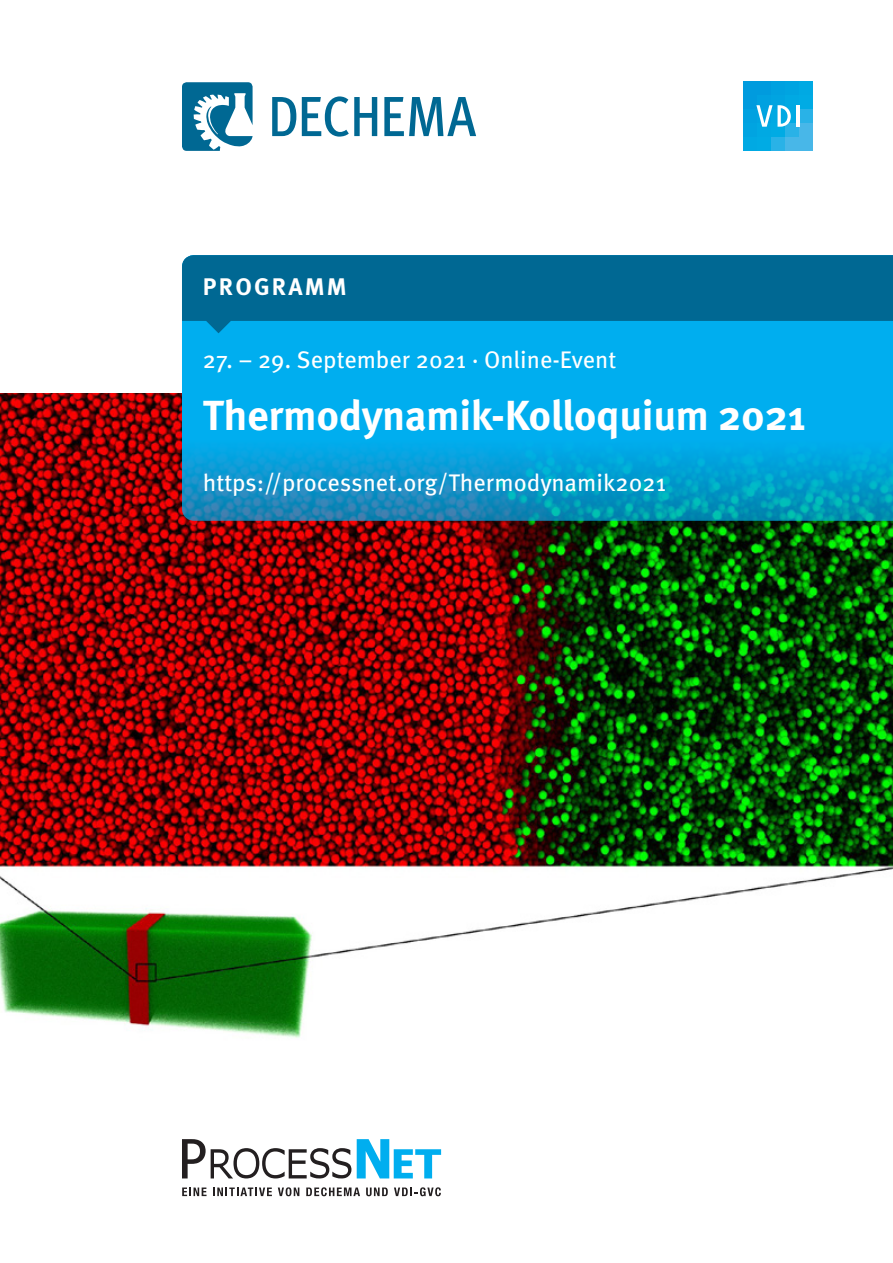
<style>
.page{position:relative;width:893px;height:1263px;background:#fff}
.page>*{position:absolute;margin:0;border:0;box-sizing:border-box;transform-origin:0 0}
.t1{font:700 42px "Meta Pro";letter-spacing:-.01em;color:#fff}
.t2{font:24px "Meta Pro";color:#fff}
.t3{font:700 24px "Meta Pro";letter-spacing:.09em;color:#fff}
</style>
<div class="page">
<img style="left:0;top:393px;width:893px;height:645px">
<svg style="left:182px;top:333px;width:711px;height:188px;background:#04a5df"></svg>
<svg style="left:182px;top:255px;width:711px;height:78px;background:#0072a1"></svg>
<svg style="left:182px;top:82px;width:71px;height:69px"></svg>
<svg style="left:384px;top:97px;width:92px;height:39px"></svg>
<svg style="left:302px;top:96px;width:75px;height:41px"></svg>
<svg style="left:272px;top:97px;width:24px;height:39px"></svg>
<div style="left:743px;top:137px;width:14px;height:14px;background:#00a9e3"></div>
<div style="left:757px;top:137px;width:14px;height:14px;background:#00abe4"></div>
<div style="left:771px;top:137px;width:14px;height:14px;background:#29b2e7"></div>
<div style="left:785px;top:137px;width:14px;height:14px;background:#48b7e8"></div>
<div style="left:799px;top:137px;width:14px;height:14px;background:#48b7e8"></div>
<div style="left:743px;top:123px;width:14px;height:14px;background:#00a4e1"></div>
<div style="left:757px;top:123px;width:14px;height:14px;background:#00a9e3"></div>
<div style="left:771px;top:123px;width:14px;height:14px;background:#00abe4"></div>
<div style="left:785px;top:123px;width:14px;height:14px;background:#29b2e7"></div>
<div style="left:799px;top:123px;width:14px;height:14px;background:#48b7e8"></div>
<div style="left:743px;top:109px;width:14px;height:14px;background:#00a1e0"></div>
<div style="left:785px;top:109px;width:14px;height:14px;background:#00abe4"></div>
<div style="left:799px;top:109px;width:14px;height:14px;background:#29b2e7"></div>
<div style="left:743px;top:95px;width:14px;height:14px;background:#009bde"></div>
<div style="left:757px;top:95px;width:14px;height:14px;background:#00a1e0"></div>
<div style="left:771px;top:95px;width:14px;height:14px;background:#00a4e1"></div>
<div style="left:785px;top:95px;width:14px;height:14px;background:#00a9e3"></div>
<div style="left:799px;top:95px;width:14px;height:14px;background:#00abe4"></div>
<div style="left:743px;top:81px;width:14px;height:14px;background:#009bde"></div>
<div style="left:757px;top:81px;width:14px;height:14px;background:#009bde"></div>
<div style="left:771px;top:81px;width:14px;height:14px;background:#00a1e0"></div>
<div style="left:785px;top:81px;width:14px;height:14px;background:#00a4e1"></div>
<svg style="left:756px;top:105px;width:35px;height:22px"></svg>
<hr style="left:796px;top:105px;width:3px;height:22px;background:#fff">
<div style="left:799px;top:81px;width:14px;height:14px;background:#00a9e3"></div>
<svg style="left:182px;top:1139px;width:169px;height:39px"></svg>
<svg style="left:357px;top:1139px;width:84px;height:39px"></svg>
<svg style="left:182px;top:1187px;width:25px;height:9px"></svg>
<svg style="left:213px;top:1187px;width:59px;height:9px"></svg>
<svg style="left:278px;top:1187px;width:21px;height:9px"></svg>
<svg style="left:306px;top:1187px;width:54px;height:9px"></svg>
<svg style="left:366px;top:1187px;width:22px;height:9px"></svg>
<svg style="left:394px;top:1187px;width:47px;height:9px"></svg>
<p class="t3" style="left:203px;top:268px;width:145px">PROGRAMM</p>
<p class="t2" style="left:203px;top:341px;width:415px">27. – 29. September 2021 · Online-Event</p>
<h1 class="t1" style="left:203px;top:382px;width:605px">Thermodynamik-Kolloquium 2021</h1>
<p class="t2" style="left:203px;top:464px;width:465px">https://processnet.org/Thermodynamik2021</p>
</div>
